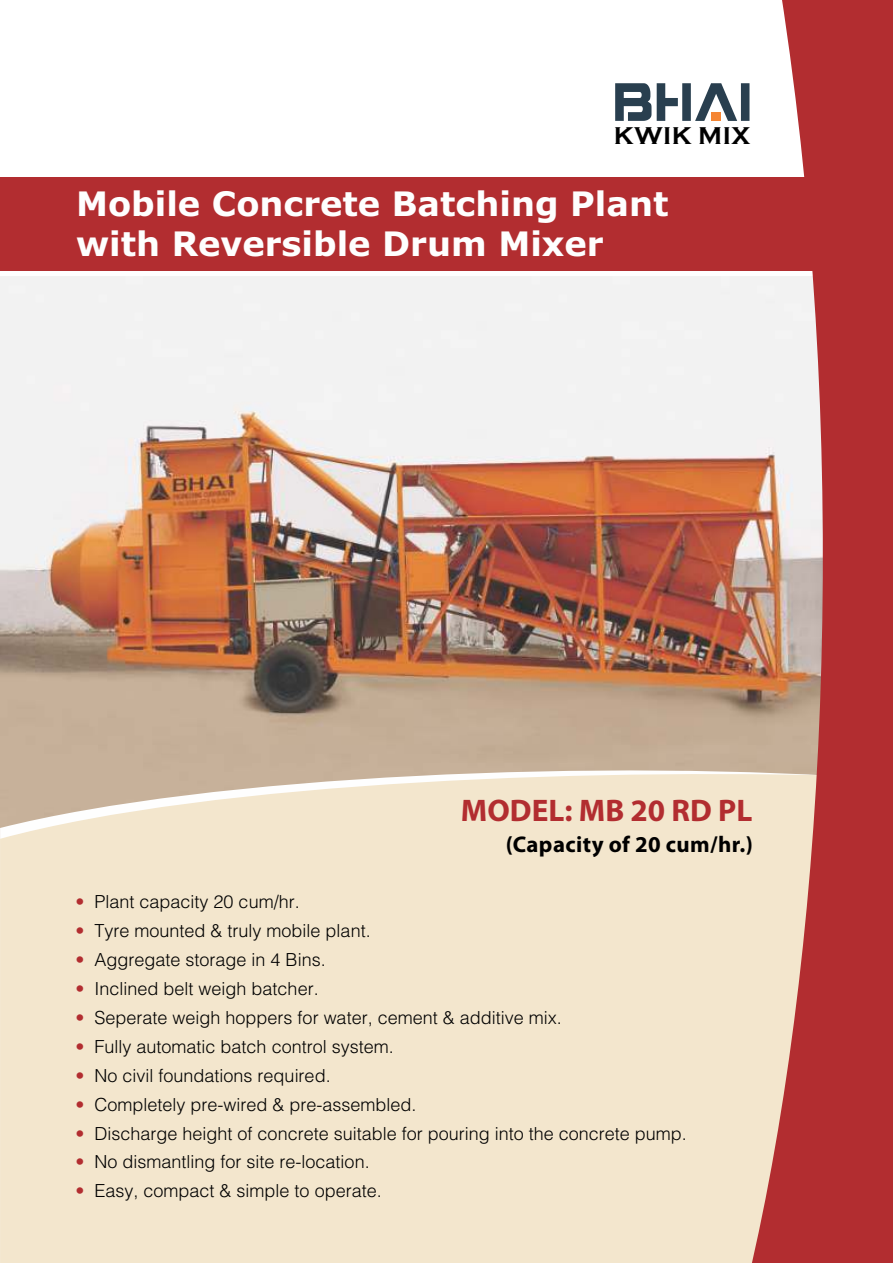
<style>
.page{position:relative;width:893px;height:1263px;background:#fff}
.page>*{position:absolute;margin:0;border:0;box-sizing:border-box;transform-origin:0 0}
.t1{font:700 33.75px/40.5px "Verdana";color:#fefefe}
.t2{font:700 31.35px "Myriad Pro";color:#b22d30}
.t3{font:700 25.2px "Copperplate Gothic";letter-spacing:.025em;color:#000}
.t4{font:700 22.8px "Myriad Pro";letter-spacing:.02em;color:#000}
.t5{font:300 18px "Helv";color:#000}
.s1{color:#b22d30}
</style>
<div class="page">
<div style="left:0;top:177px;width:878px;height:93px;background:#b22d30"></div>
<img style="left:0;top:276px;width:748px;height:482px">
<div style="left:0;top:767px;width:748px;height:496px;background:#f3e6cd"></div>
<svg style="left:748px;top:0;width:145px;height:1263px;fill:#b22d30"></svg>
<svg style="left:615px;top:83px;width:134px;height:38px"></svg>
<h3 class="t3" style="left:614px;top:120px;width:138px">KWIK MIX</h3>
<h1 class="t1" style="left:76px;top:186px;width:594px">Mobile Concrete Batching Plant with Reversible Drum Mixer</h1>
<h2 class="t2" style="left:461px;top:798px;width:293px">MODEL: MB 20 RD PL</h2>
<p class="t4" style="left:506px;top:834px;width:249px">(Capacity of 20 cum/hr.)</p>
<p class="t5" style="left:76px;top:894px;width:226px"><span class="s1">•</span> Plant capacity 20 cum/hr.</p>
<p class="t5" style="left:76px;top:923px;width:297px"><span class="s1">•</span> Tyre mounted &amp; truly mobile plant.</p>
<p class="t5" style="left:76px;top:952px;width:252px"><span class="s1">•</span> Aggregate storage in 4 Bins.</p>
<p class="t5" style="left:76px;top:980px;width:245px"><span class="s1">•</span> Inclined belt weigh batcher.</p>
<p class="t5" style="left:76px;top:1009px;width:488px"><span class="s1">•</span> Seperate weigh hoppers for water, cement &amp; additive mix.</p>
<p class="t5" style="left:76px;top:1038px;width:320px"><span class="s1">•</span> Fully automatic batch control system.</p>
<p class="t5" style="left:76px;top:1067px;width:257px"><span class="s1">•</span> No civil foundations required.</p>
<p class="t5" style="left:76px;top:1096px;width:343px"><span class="s1">•</span> Completely pre-wired &amp; pre-assembled.</p>
<p class="t5" style="left:76px;top:1125px;width:613px"><span class="s1">•</span> Discharge height of concrete suitable for pouring into the concrete pump.</p>
<p class="t5" style="left:76px;top:1154px;width:296px"><span class="s1">•</span> No dismantling for site re-location.</p>
<p class="t5" style="left:76px;top:1183px;width:308px"><span class="s1">•</span> Easy, compact &amp; simple to operate.</p>
</div>
